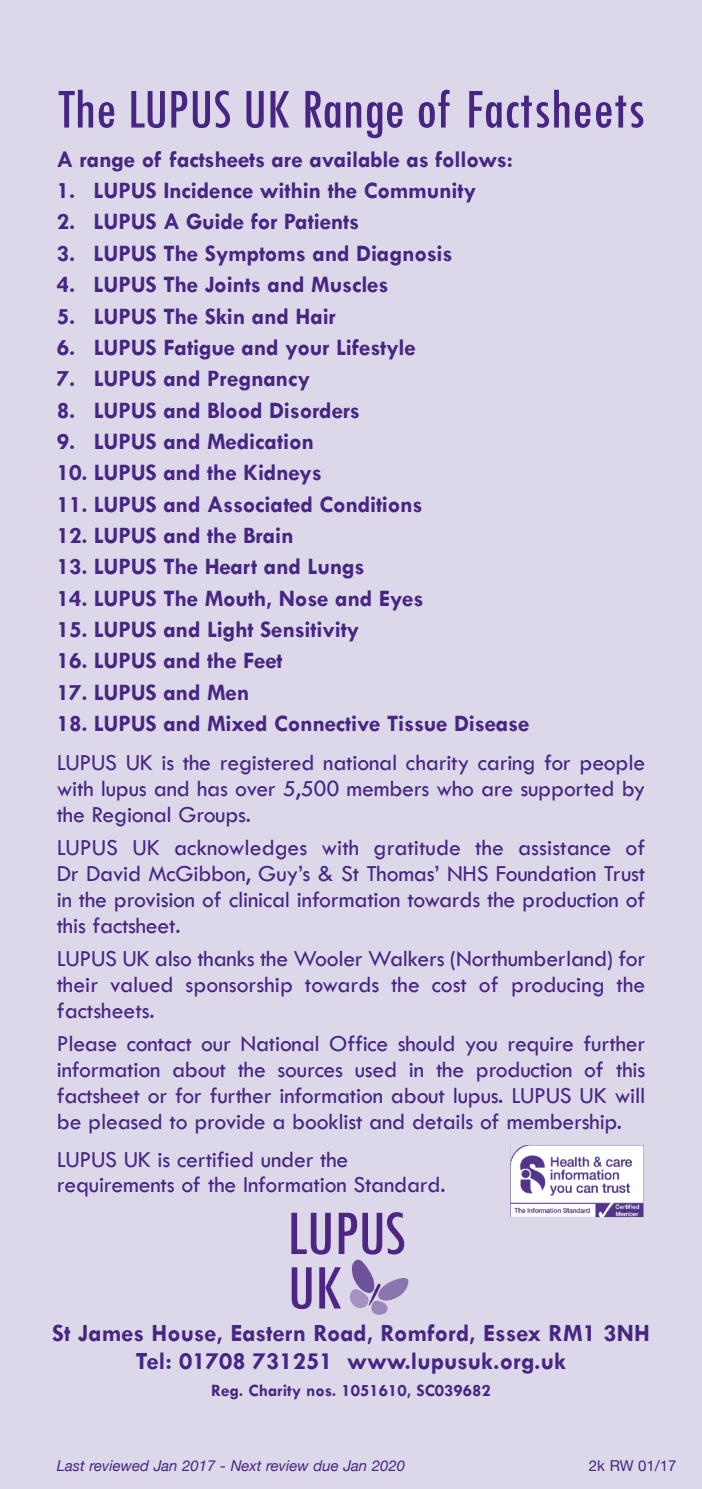
<style>
.page{position:relative;width:702px;height:1489px;background:#fff}
.page>*{position:absolute;margin:0;border:0;box-sizing:border-box;transform-origin:0 0}
.t1{font:condensed 58.75px "Tw Cen";letter-spacing:-.005em;color:#472683}
.t2{font:700 25px/27.5px "Tw Cen";color:#472683;text-align:center}
.t3{font:23.75px/26px "Tw Cen";letter-spacing:-.01em;color:#472683;text-align:justify}
.t4{font:700 23.75px "Tw Cen";letter-spacing:-.01em;color:#472683}
.t5{font:700 17.5px "Tw Cen";color:#472683}
.t6{font:italic 15px "Helvetica Neue";color:#472683}
.t7{font:15px "Helvetica Neue";color:#472683}
</style>
<div class="page">
<div style="left:0;top:0;width:702px;height:1488px;background:#ddd8e9"></div>
<svg style="left:291px;top:1212px;width:117px;height:102px"></svg>
<img style="left:510px;top:1145px;width:1px;height:71px">
<img style="left:511px;top:1145px;width:132px;height:71px">
<h1 class="t1" style="left:57px;top:79px;width:590px">The LUPUS UK Range of Factsheets</h1>
<p class="t4" style="left:57px;top:146px;width:457px">A range of factsheets are available as follows:</p>
<p class="t4" style="left:57px;top:178px;width:421px">1. LUPUS Incidence within the Community</p>
<p class="t4" style="left:57px;top:209px;width:304px">2. LUPUS A Guide for Patients</p>
<p class="t4" style="left:57px;top:240px;width:397px">3. LUPUS The Symptoms and Diagnosis</p>
<p class="t4" style="left:57px;top:272px;width:333px">4. LUPUS The Joints and Muscles</p>
<p class="t4" style="left:57px;top:303px;width:281px">5. LUPUS The Skin and Hair</p>
<p class="t4" style="left:57px;top:334px;width:360px">6. LUPUS Fatigue and your Lifestyle</p>
<p class="t4" style="left:57px;top:366px;width:255px">7. LUPUS and Pregnancy</p>
<p class="t4" style="left:57px;top:397px;width:305px">8. LUPUS and Blood Disorders</p>
<p class="t4" style="left:57px;top:428px;width:259px">9. LUPUS and Medication</p>
<p class="t4" style="left:57px;top:460px;width:266px">10. LUPUS and the Kidneys</p>
<p class="t4" style="left:57px;top:491px;width:367px">11. LUPUS and Associated Conditions</p>
<p class="t4" style="left:57px;top:522px;width:238px">12. LUPUS and the Brain</p>
<p class="t4" style="left:57px;top:554px;width:309px">13. LUPUS The Heart and Lungs</p>
<p class="t4" style="left:57px;top:585px;width:368px">14. LUPUS The Mouth, Nose and Eyes</p>
<p class="t4" style="left:57px;top:616px;width:304px">15. LUPUS and Light Sensitivity</p>
<p class="t4" style="left:57px;top:648px;width:227px">16. LUPUS and the Feet</p>
<p class="t4" style="left:57px;top:679px;width:194px">17. LUPUS and Men</p>
<p class="t4" style="left:57px;top:710px;width:474px">18. LUPUS and Mixed Connective Tissue Disease</p>
<p class="t3" style="left:57px;top:749px;width:590px">LUPUS UK is the registered national charity caring for people with lupus and has over 5,500 members who are supported by the Regional Groups.</p>
<p class="t3" style="left:57px;top:834px;width:590px">LUPUS UK acknowledges with gratitude the assistance of Dr David McGibbon, Guy’s &amp; St Thomas’ NHS Foundation Trust in the provision of clinical information towards the production of this factsheet.</p>
<p class="t3" style="left:57px;top:945px;width:590px">LUPUS UK also thanks the Wooler Walkers (Northumberland) for their valued sponsorship towards the cost of producing the factsheets.</p>
<p class="t3" style="left:57px;top:1030px;width:590px">Please contact our National Office should you require further information about the sources used in the production of this factsheet or for further information about lupus. LUPUS UK will be pleased to provide a booklist and details of membership.</p>
<p class="t3" style="left:57px;top:1146px;width:390px;line-height:25.2px">LUPUS UK is certified under the requirements of the Information Standard.</p>
<p class="t2" style="left:52px;top:1319px;width:599px">St James House, Eastern Road, Romford, Essex RM1 3NH<br>Tel: 01708 731251 www.lupusuk.org.uk</p>
<p class="t5" style="left:211px;top:1380px;width:281px">Reg. Charity nos. 1051610, SC039682</p>
<p class="t6" style="left:57px;top:1456px;width:350px">Last reviewed Jan 2017 - Next review due Jan 2020</p>
<p class="t7" style="left:589px;top:1456px;width:89px">2k RW 01/17</p>
</div>
